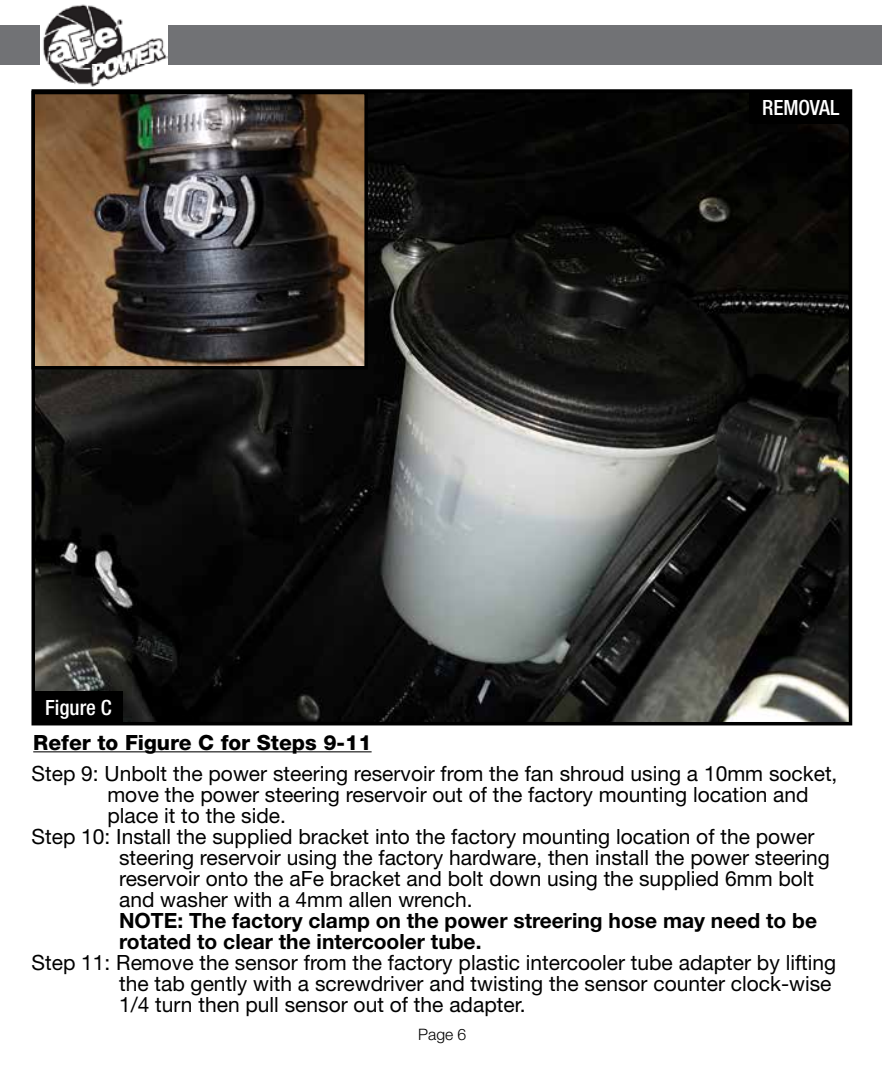
<style>
.page{position:relative;width:882px;height:1071px;background:#fff}
.page>*{position:absolute;margin:0;border:0;box-sizing:border-box;transform-origin:0 0}
.t1{font:21px/21px "Helvetica Neue";color:#000}
.t2{font:700 21px/21px "Helvetica Neue";color:#000}
.t3{font:800 21px "Helvetica Neue";color:#000}
.t4{font:500 condensed 21px "Helvetica Neue";color:#fff}
.t5{font:300 15.75px "Helvetica Neue";color:#000}
</style>
<div class="page">
<div style="left:0;top:25px;width:882px;height:40px;background:#717275"></div>
<img style="left:40px;top:4px;width:127px;height:83px">
<hr style="left:33px;top:751px;width:339px;height:1px;background:#000">
<img style="left:37px;top:94px;width:810px;height:626px">
<div style="left:32px;top:89px;width:820px;height:636px;border:4px solid #000"></div>
<div style="left:749px;top:91px;width:103px;height:33px;background:#000"></div>
<div style="left:33px;top:691px;width:90px;height:33px;background:#000"></div>
<img style="left:37px;top:96px;width:326px;height:269px">
<div style="left:32px;top:91px;width:336px;height:279px;border:4px solid #000"></div>
<p class="t4" style="left:45px;top:695px;width:68px">Figure C</p>
<p class="t4" style="left:762px;top:95px;width:79px">REMOVAL</p>
<p class="t3" style="left:33px;top:730px;width:340px">Refer to Figure C for Steps 9-11</p>
<p class="t1" style="left:32px;top:763px;width:807px">Step 9: Unbolt the power steering reservoir from the fan shroud using a 10mm socket,</p>
<p class="t1" style="left:107px;top:784px;width:703px">move the power steering reservoir out of the factory mounting location and</p>
<p class="t1" style="left:107px;top:805px;width:180px">place it to the side.</p>
<p class="t1" style="left:32px;top:826px;width:785px">Step 10: Install the supplied bracket into the factory mounting location of the power</p>
<p class="t1" style="left:119px;top:847px;width:712px">steering reservoir using the factory hardware, then install the power steering</p>
<p class="t1" style="left:119px;top:868px;width:697px">reservoir onto the aFe bracket and bolt down using the supplied 6mm bolt</p>
<p class="t1" style="left:119px;top:889px;width:355px">and washer with a 4mm allen wrench.</p>
<p class="t2" style="left:119px;top:910px;width:700px">NOTE: The factory clamp on the power streering hose may need to be rotated to clear the intercooler tube.</p>
<p class="t1" style="left:119px;top:952px;width:719px;text-indent:-88px">Step 11: Remove the sensor from the factory plastic intercooler tube adapter by lifting the tab gently with a screwdriver and twisting the sensor counter clock-wise<br>1/4 turn then pull sensor out of the adapter.</p>
<p class="t5" style="left:418px;top:1024px;width:50px">Page 6</p>
</div>
